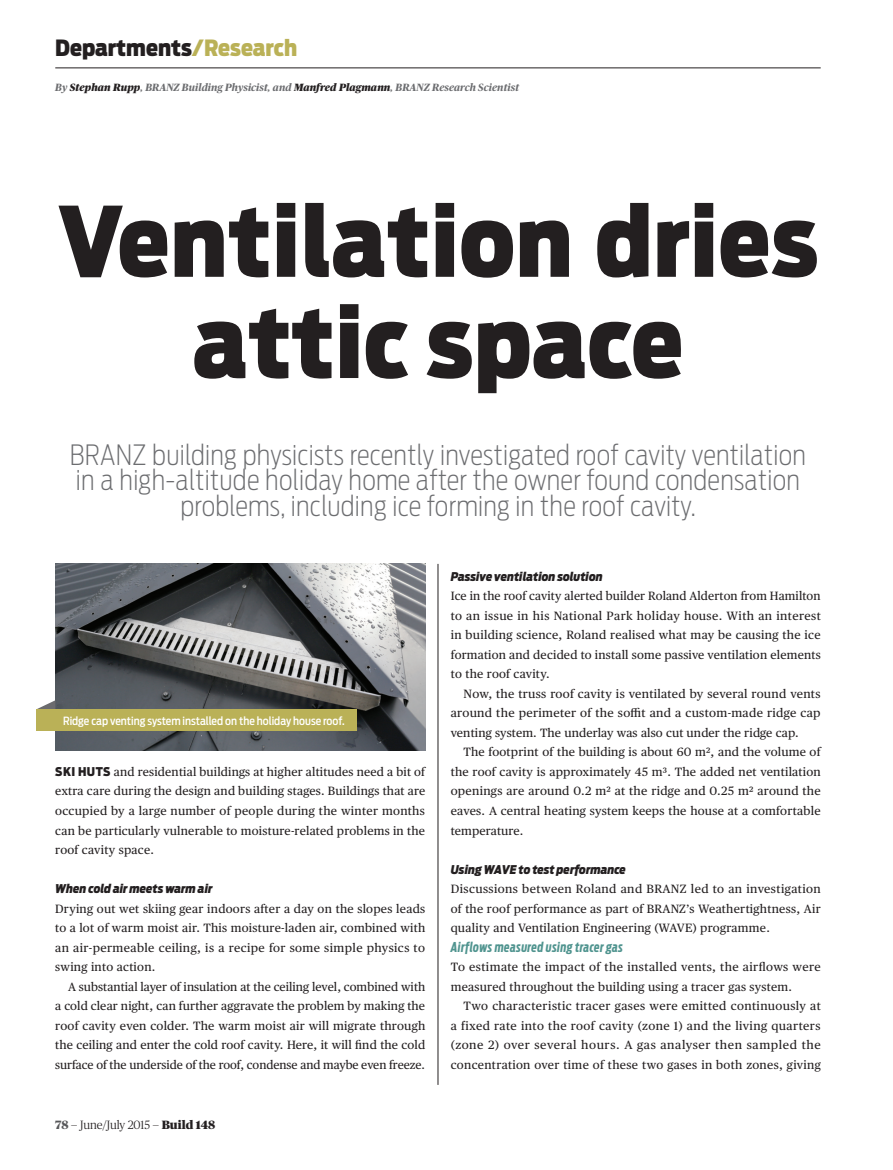
<style>
.page{position:relative;width:893px;height:1170px;background:#fff}
.page>*{position:absolute;margin:0;border:0;box-sizing:border-box;transform-origin:0 0}
.Departments_-_Headin{font:900 96px/101.1px "Antenna Cond";letter-spacing:.01em;color:#231f20;text-align:center}
.Departments_-_intro{font:200 27.75px/25.5px "Antenna Cond";letter-spacing:.01em;color:#6c6d70;text-align:center}
.t1{font:900 22.2px "Antenna Cond";color:#231f20}
.Departments_-_Subhea{font:italic 700 13.5px "Antenna Extra Cond";letter-spacing:.025em;color:#50948f}
.Departments_-_para_F{font:12px/19.5px "Publico Text";letter-spacing:.02em;color:#231f20;text-align:justify}
.Departments_-_para_a{font:12px/19.5px "Publico Text";letter-spacing:.01em;color:#231f20;text-align:justify}
.Departments_-_Subhea-2{font:italic 900 12px "Antenna Cond";color:#231f20}
.t2{font:300 12px "Publico";color:#231f20}
.Departments_-_Photo{font:500 11.25px "Antenna Cond";color:#fff}
.Departments_-_Byline{font:italic 700 10.5px "Publico Headline";letter-spacing:.01em;color:#6c6d70}
.s1{color:#bab157}
.s2{font-weight:900;color:#231f20}
.s3{font-family:"Antenna Cond";font-weight:900}
.s4{font-weight:900;color:#57585a}
.s5{font-weight:900}
</style>
<div class="page">
<hr style="left:55px;top:68px;width:766px;height:1px;background:#231f20">
<img style="left:55px;top:564px;width:370px;height:186px">
<hr style="left:438px;top:564px;width:1px;height:520px;background:#231f20">
<svg style="left:37px;top:700px;width:18px;height:9px"></svg>
<div style="left:36px;top:709px;width:321px;height:21px;background:#bab157"></div>
<p class="t1" style="left:55px;top:34px;width:243px">Departments<span class="s1">/Research</span></p>
<p class="Departments_-_Byline" style="left:55px;top:80px;width:465px">By <span class="s2">Stephan Rupp</span>, BRANZ Building Physicist, and <span class="s2">Manfred Plagmann</span>, BRANZ Research Scientist</p>
<p class="Departments_-_Headin" style="left:58px;top:192px;width:762px">Ventilation dries attic space</p>
<p class="Departments_-_intro" style="left:70px;top:442px;width:738px">BRANZ building physicists recently investigated roof cavity ventilation in a high-altitude holiday home after the owner found condensation problems, including ice forming in the roof cavity.</p>
<p class="Departments_-_Photo" style="left:63px;top:713px;width:283px">Ridge cap venting system installed on the holiday house roof.</p>
<p class="Departments_-_para_F" style="left:55px;top:761px;width:372px"><span class="s3">SKI HUTS</span> and residential buildings at higher altitudes need a bit of extra care during the design and building stages. Buildings that are occupied by a large number of people during the winter months can be particularly vulnerable to moisture-related problems in the roof cavity space.</p>
<p class="Departments_-_Subhea-2" style="left:55px;top:881px;width:159px">When cold air meets warm air</p>
<p class="Departments_-_para_F" style="left:55px;top:897px;width:371px">Drying out wet skiing gear indoors after a day on the slopes leads to a lot of warm moist air. This moisture-laden air, combined with an air-permeable ceiling, is a recipe for some simple physics to swing into action.</p>
<p class="Departments_-_para_a" style="left:55px;top:975px;width:372px;text-indent:13px">A substantial layer of insulation at the ceiling level, combined with a cold clear night, can further aggravate the problem by making the roof cavity even colder. The warm moist air will migrate through the ceiling and enter the cold roof cavity. Here, it will find the cold surface of the underside of the roof, condense and maybe even freeze.</p>
<p class="t2" style="left:55px;top:1117px;width:161px"><span class="s4">78</span> — June/July 2015 — <span class="s5">Build 148</span></p>
<p class="Departments_-_Subhea-2" style="left:451px;top:569px;width:154px">Passive ventilation solution</p>
<p class="Departments_-_para_F" style="left:451px;top:585px;width:372px">Ice in the roof cavity alerted builder Roland Alderton from Hamilton to an issue in his National Park holiday house. With an interest in building science, Roland realised what may be causing the ice formation and decided to install some passive ventilation elements to the roof cavity.</p>
<p class="Departments_-_para_a" style="left:451px;top:683px;width:371px;text-indent:13px">Now, the truss roof cavity is ventilated by several round vents around the perimeter of the soffit and a custom-made ridge cap venting system. The underlay was also cut under the ridge cap.</p>
<p class="Departments_-_para_a" style="left:451px;top:741px;width:372px;text-indent:13px">The footprint of the building is about 60 m², and the volume of the roof cavity is approximately 45 m³. The added net ventilation openings are around 0.2 m² at the ridge and 0.25 m² around the eaves. A central heating system keeps the house at a comfortable temperature.</p>
<p class="Departments_-_Subhea-2" style="left:451px;top:861px;width:177px">Using WAVE to test performance</p>
<p class="Departments_-_para_F" style="left:451px;top:878px;width:372px">Discussions between Roland and BRANZ led to an investigation of the roof performance as part of BRANZ’s Weathertightness, Air quality and Ventilation Engineering (WAVE) programme.</p>
<p class="Departments_-_Subhea" style="left:451px;top:938px;width:174px">Airflows measured using tracer gas</p>
<p class="Departments_-_para_F" style="left:451px;top:956px;width:371px">To estimate the impact of the installed vents, the airflows were measured throughout the building using a tracer gas system.</p>
<p class="Departments_-_para_a" style="left:451px;top:995px;width:372px;text-indent:13px">Two characteristic tracer gases were emitted continuously at a fixed rate into the roof cavity (zone 1) and the living quarters (zone 2) over several hours. A gas analyser then sampled the concentration over time of these two gases in both zones, giving</p>
</div>
